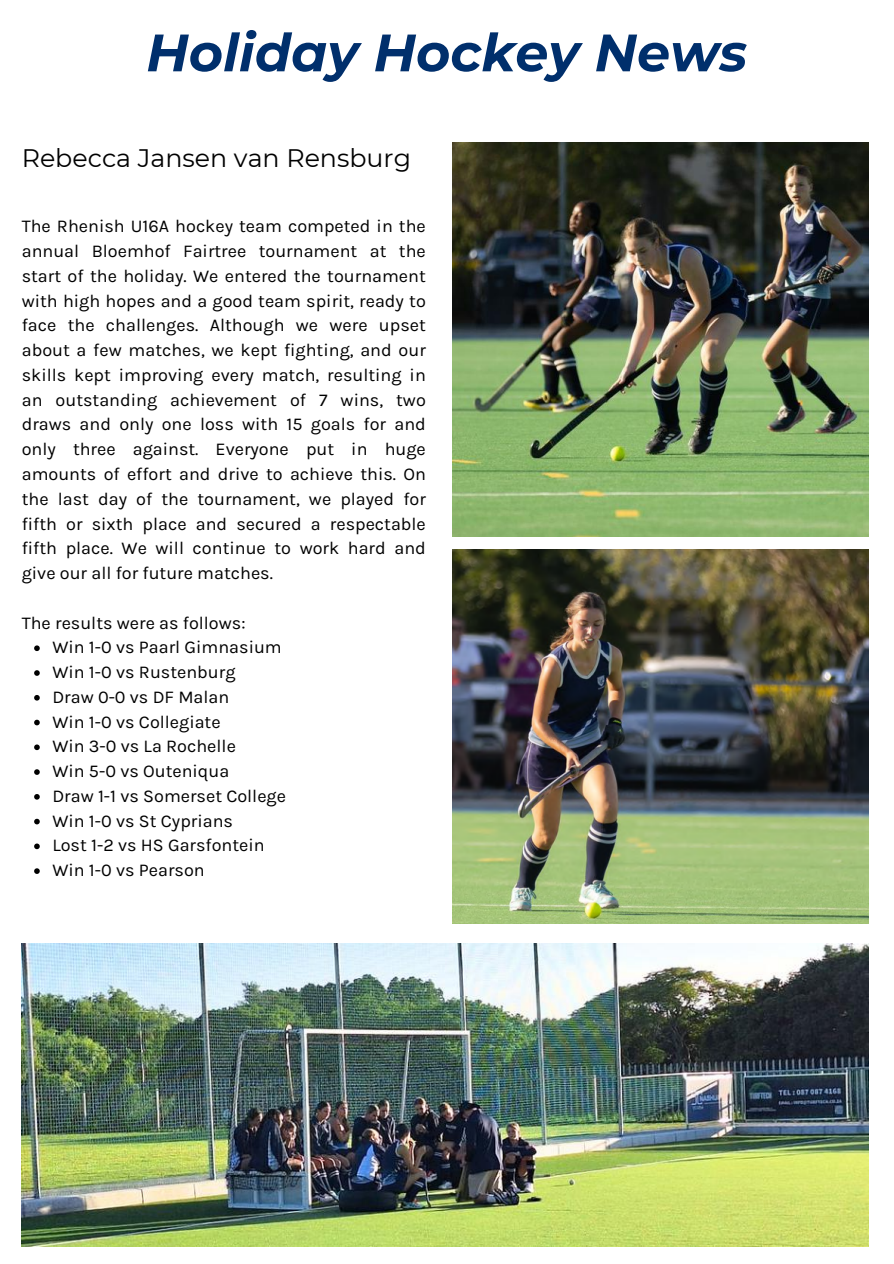
<style>
.page{position:relative;width:894px;height:1264px;background:#fff}
.page>*{position:absolute;margin:0;border:0;box-sizing:border-box;transform-origin:0 0}
.t1{font:italic 700 52.5px "Montserrat";color:#002f6c}
.t2{font:25.35px "Montserrat";color:#000}
.t3{font:18px/24.8px "Karla";color:#000;text-align:justify}
</style>
<div class="page">
<img style="left:452px;top:550px;width:416px;height:373px">
<img style="left:452px;top:143px;width:416px;height:393px">
<img style="left:22px;top:943px;width:846px;height:303px">
<svg style="left:34px;top:645px;width:6px;height:6px"></svg>
<svg style="left:34px;top:670px;width:6px;height:6px"></svg>
<svg style="left:34px;top:695px;width:6px;height:5px"></svg>
<svg style="left:34px;top:719px;width:6px;height:6px"></svg>
<svg style="left:34px;top:744px;width:6px;height:6px"></svg>
<svg style="left:34px;top:769px;width:6px;height:6px"></svg>
<svg style="left:34px;top:794px;width:6px;height:5px"></svg>
<svg style="left:34px;top:818px;width:6px;height:6px"></svg>
<svg style="left:34px;top:843px;width:6px;height:6px"></svg>
<svg style="left:34px;top:868px;width:6px;height:6px"></svg>
<h1 class="t1" style="left:146px;top:20px;width:602px">Holiday Hockey News</h1>
<h2 class="t2" style="left:22px;top:142px;width:391px">Rebecca Jansen van Rensburg</h2>
<p class="t3" style="left:22px;top:214px;width:405px">The Rhenish U16A hockey team competed in the annual Bloemhof Fairtree tournament at the start of the holiday. We entered the tournament with high hopes and a good team spirit, ready to face the challenges. Although we were upset about a few matches, we kept fighting, and our skills kept improving every match, resulting in an outstanding achievement of 7 wins, two draws and only one loss with 15 goals for and only three against. Everyone put in huge amounts of effort and drive to achieve this. On the last day of the tournament, we played for fifth or sixth place and secured a respectable fifth place. We will continue to work hard and give our all for future matches.</p>
<p class="t3" style="left:52px;top:610px;width:235px;text-align:left;text-indent:-31px">The results were as follows:<br>Win 1-0 vs Paarl Gimnasium<br>Win 1-0 vs Rustenburg<br>Draw 0-0 vs DF Malan<br>Win 1-0 vs Collegiate<br>Win 3-0 vs La Rochelle<br>Win 5-0 vs Outeniqua<br>Draw 1-1 vs Somerset College<br>Win 1-0 vs St Cyprians<br>Lost 1-2 vs HS Garsfontein<br>Win 1-0 vs Pearson</p>
</div>
